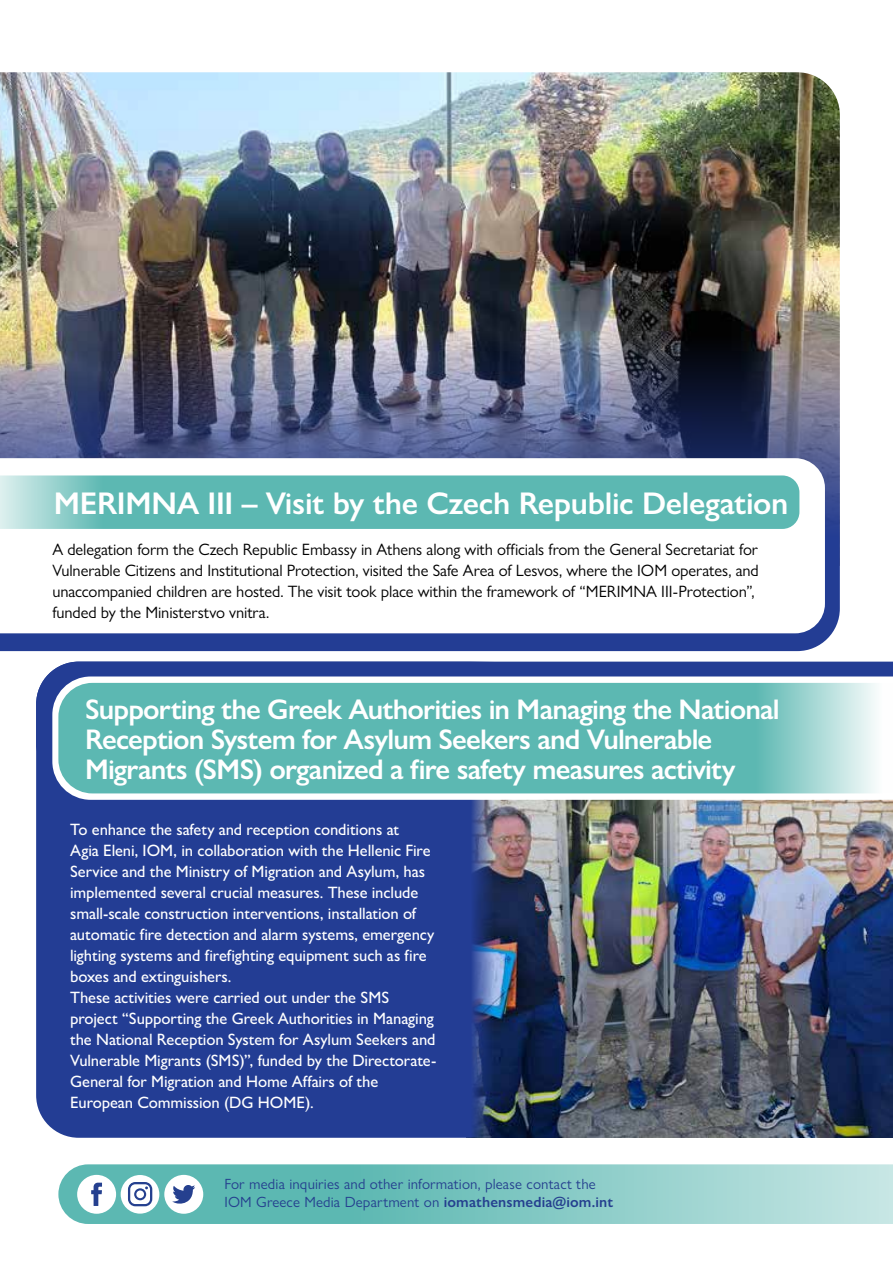
<style>
.page{position:relative;width:893px;height:1263px;background:#fff}
.page>*{position:absolute;margin:0;border:0;box-sizing:border-box;transform-origin:0 0}
.t1{font:600 31.5px "Gill Sans Nova";letter-spacing:-.01em;color:#fff}
.t2{font:600 28.5px/30px "Gill Sans Nova";letter-spacing:-.03em;color:#fff}
.t3{font:500 16.5px/21px "Gill Sans Nova";letter-spacing:-.005em;color:#fff}
.t4{font:16.5px/21px "Gill Sans Nova";letter-spacing:-.01em;color:#000}
.t5{font:14.85px/18.1px "Gill Sans Nova";letter-spacing:.01em;color:#25408f}
.s1{font-weight:600}
</style>
<div class="page">
<img style="left:775px;top:812px;width:118px;height:326px">
<img style="left:36px;top:662px;width:775px;height:476px;border-radius:43px">
<svg style="left:36px;top:662px;width:857px;height:150px;background:#3f5396"></svg>
<svg style="left:52px;top:676px;width:841px;height:124px"></svg>
<svg style="left:58px;top:683px;width:835px;height:110px;background:#6abeb8"></svg>
<img style="left:0;top:72px;width:840px;height:56px">
<img style="left:0;top:128px;width:840px;height:523px">
<svg style="left:0;top:458px;width:825px;height:175px"></svg>
<svg style="left:0;top:475px;width:799px;height:54px;background:#66bcb6"></svg>
<svg style="left:58px;top:1164px;width:835px;height:60px;background:#84c9c4"></svg>
<div style="left:164px;top:1175px;width:39px;height:39px;background:#fff;border-radius:50%"></div>
<svg style="left:172px;top:1185px;width:23px;height:19px"></svg>
<div style="left:77px;top:1175px;width:39px;height:39px;background:#fff;border-radius:50%"></div>
<svg style="left:91px;top:1183px;width:11px;height:23px"></svg>
<svg style="left:121px;top:1175px;width:38px;height:38px"></svg>
<h1 class="t1" style="left:54px;top:484px;width:736px">MERIMNA III – Visit by the Czech Republic Delegation</h1>
<p class="t4" style="left:52px;top:539px;width:708px">A delegation form the Czech Republic Embassy in Athens along with officials from the General Secretariat for Vulnerable Citizens and Institutional Protection, visited the Safe Area of Lesvos, where the IOM operates, and unaccompanied children are hosted. The visit took place within the framework of “MERIMNA III-Protection”, funded by the Ministerstvo vnitra.</p>
<h2 class="t2" style="left:85px;top:694px;width:696px">Supporting the Greek Authorities in Managing the National<br>Reception System for Asylum Seekers and Vulnerable<br>Migrants (SMS) organized a fire safety measures activity</h2>
<p class="t3" style="left:70px;top:819px;width:368px">To enhance the safety and reception conditions at<br>Agia Eleni, IOM, in collaboration with the Hellenic Fire Service and the Ministry of Migration and Asylum, has implemented several crucial measures. These include small-scale construction interventions, installation of automatic fire detection and alarm systems, emergency lighting systems and firefighting equipment such as fire boxes and extinguishers.<br>These activities were carried out under the SMS project “Supporting the Greek Authorities in Managing the National Reception System for Asylum Seekers and Vulnerable Migrants (SMS)”, funded by the Directorate-General for Migration and Home Affairs of the European Commission (DG HOME).</p>
<p class="t5" style="left:225px;top:1174px;width:390px">For media inquiries and other information, please contact the<br>IOM Greece Media Department on <span class="s1">iomathensmedia@iom.int</span></p>
</div>
